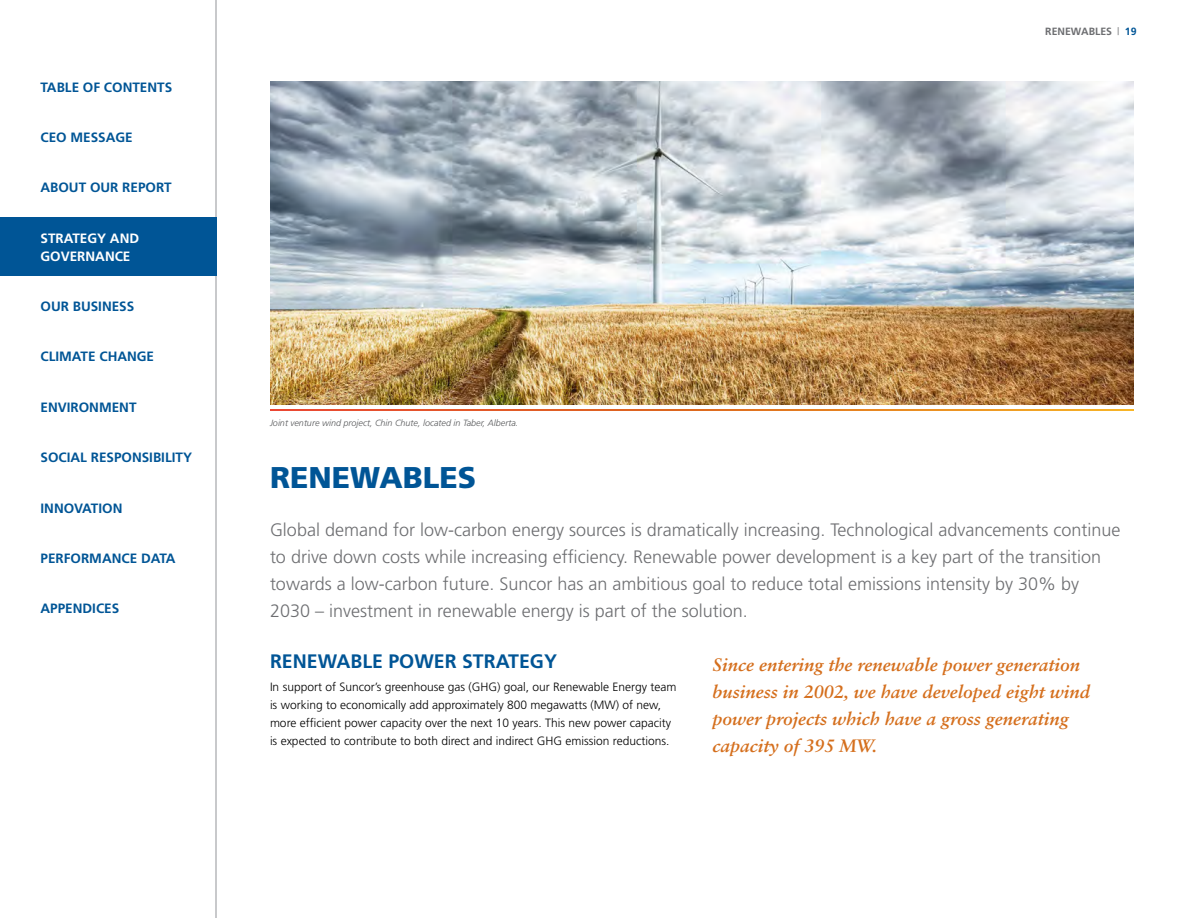
<style>
.page{position:relative;width:1188px;height:918px;background:#fff}
.page>*{position:absolute;margin:0;border:0;box-sizing:border-box;transform-origin:0 0}
.t1{font:900 30px "Frutiger";color:#005596}
.t2{font:700 19.5px "Frutiger";color:#005596}
.t3{font:300 18px/27px "Frutiger";color:#6d6e71}
.t4{font:italic 700 18px "Sabon";color:#d56f1d}
.t5{font:700 13.5px "Frutiger";color:#005596}
.t6{font:700 13.5px/18px "Frutiger";color:#fff}
.t7{font:300 12px/18px "Frutiger";color:#000}
.t8{font:700 10.5px "Frutiger";color:#6d6e71}
.t9{font:italic 300 9px "Frutiger";color:#58595b}
.s1{font-weight:300}
.s2{color:#005596}
</style>
<div class="page">
<hr style="left:216px;top:0;width:1px;height:918px;background:#939598">
<svg style="left:270px;top:409px;width:864px;height:2px;background:#e67325"></svg>
<div style="left:0;top:218px;width:216px;height:58px;background:#005596"></div>
<img style="left:270px;top:81px;width:864px;height:324px">
<p class="t5" style="left:40px;top:79px;width:133px">TABLE OF CONTENTS</p>
<p class="t5" style="left:40px;top:129px;width:94px">CEO MESSAGE</p>
<p class="t5" style="left:40px;top:180px;width:133px">ABOUT OUR REPORT</p>
<p class="t6" style="left:40px;top:229px;width:100px">STRATEGY AND<br>GOVERNANCE</p>
<p class="t5" style="left:40px;top:298px;width:95px">OUR BUSINESS</p>
<p class="t5" style="left:40px;top:349px;width:115px">CLIMATE CHANGE</p>
<p class="t5" style="left:40px;top:399px;width:98px">ENVIRONMENT</p>
<p class="t5" style="left:40px;top:450px;width:153px">SOCIAL RESPONSIBILITY</p>
<p class="t5" style="left:40px;top:500px;width:83px">INNOVATION</p>
<p class="t5" style="left:40px;top:550px;width:137px">PERFORMANCE DATA</p>
<p class="t5" style="left:40px;top:601px;width:80px">APPENDICES</p>
<p class="t8" style="left:1045px;top:25px;width:93px">RENEWABLES <span class="s1">|</span> <span class="s2">19</span></p>
<p class="t9" style="left:270px;top:418px;width:250px">Joint venture wind project, Chin Chute, located in Taber, Alberta.</p>
<h2 class="t1" style="left:270px;top:460px;width:208px">RENEWABLES</h2>
<h4 class="t3" style="left:270px;top:517px;width:852px">Global demand for low-carbon energy sources is dramatically increasing. Technological advancements continue to drive down costs while increasing effciency. Renewable power development is a key part of the transition towards a low-carbon future. Suncor has an ambitious goal to reduce total emissions intensity by 30% by 2030 – investment in renewable energy is part of the solution.</h4>
<p class="t2" style="left:270px;top:650px;width:289px">RENEWABLE POWER STRATEGY</p>
<p class="t4" style="left:712px;top:654px;width:369px">Since entering the renewable power generation</p>
<p class="t7" style="left:270px;top:678px;width:408px">In support of Suncor’s greenhouse gas (GHG) goal, our Renewable Energy team</p>
<h4 class="t4" style="left:712px;top:681px;width:379px">business in 2002, we have developed eight wind</h4>
<p class="t7" style="left:270px;top:696px;width:403px">is working to economically add approximately 800 megawatts (MW) of new, more effcient power capacity over the next 10 years. This new power capacity</p>
<p class="t4" style="left:712px;top:708px;width:358px">power projects which have a gross generating</p>
<p class="t7" style="left:270px;top:732px;width:401px">is expected to contribute to both direct and indirect GHG emission reductions.</p>
<h4 class="t4" style="left:712px;top:735px;width:166px">capacity of 395 MW.</h4>
</div>
